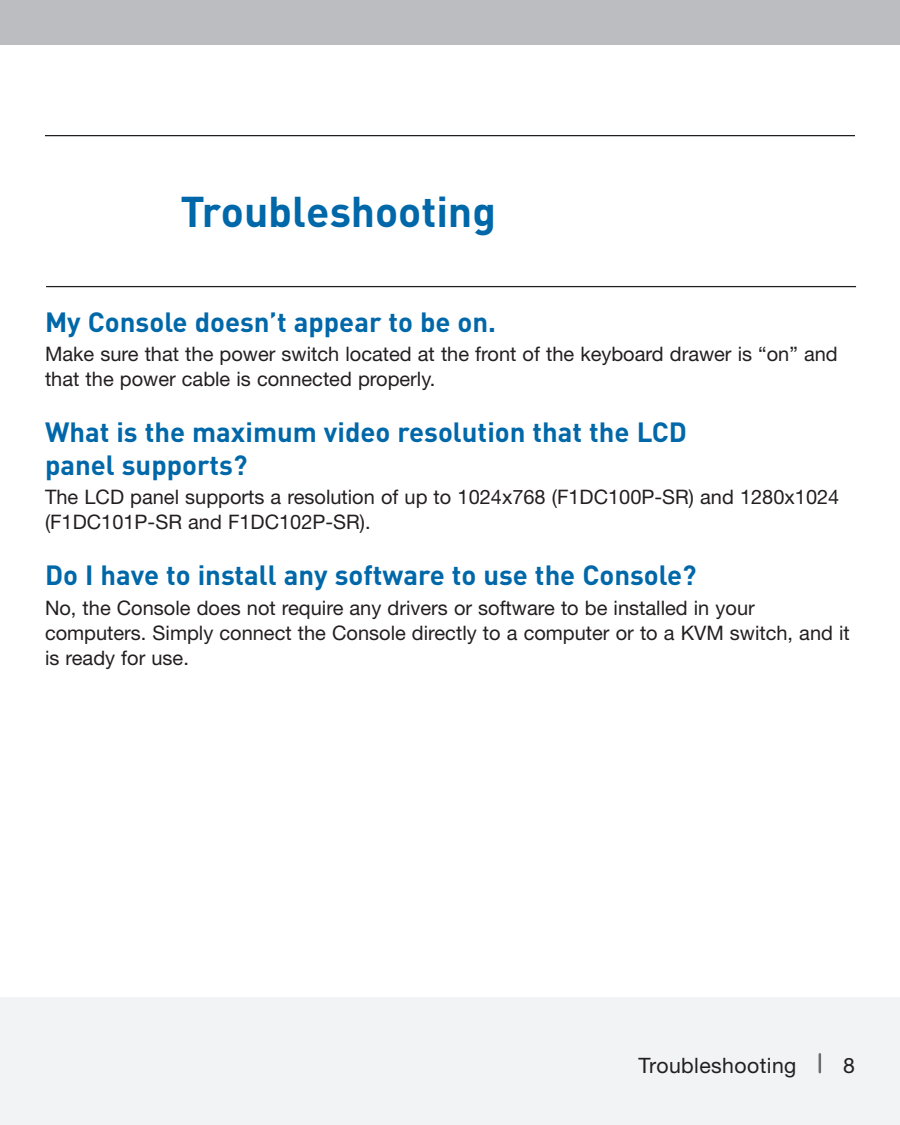
<style>
.page{position:relative;width:900px;height:1125px;background:#fff}
.page>*{position:absolute;margin:0;border:0;box-sizing:border-box;transform-origin:0 0}
.t1{font:700 42.5px "DINOT";letter-spacing:-.005em;color:#0068a9}
.t2{font:700 27.5px/33.2px "DINOT";color:#0068a9}
.t3{font:21.25px "Helvetica Neue LT Pro";letter-spacing:.02em;color:#231f20}
.t4{font:20px/25px "Helvetica Neue LT Pro";color:#231f20}
</style>
<div class="page">
<div style="left:0;top:0;width:900px;height:45px;background:#bcbdc0"></div>
<div style="left:0;top:998px;width:900px;height:127px;background:#f2f3f4"></div>
<svg style="left:819px;top:1054px;width:2px;height:18px"></svg>
<hr style="left:46px;top:286px;width:810px;height:1px;background:#231f20">
<hr style="left:45px;top:135px;width:810px;height:1px;background:#231f20">
<h1 class="t1" style="left:180px;top:183px;width:317px">Troubleshooting</h1>
<h2 class="t2" style="left:45px;top:304px;width:453px">My Console doesn’t appear to be on.</h2>
<p class="t4" style="left:45px;top:341px;width:794px">Make sure that the power switch located at the front of the keyboard drawer is “on” and that the power cable is connected properly.</p>
<h2 class="t2" style="left:45px;top:414px;width:643px">What is the maximum video resolution that the LCD panel supports?</h2>
<p class="t4" style="left:45px;top:484px;width:796px">The LCD panel supports a resolution of up to 1024x768 (F1DC100P-SR) and 1280x1024 (F1DC101P-SR and F1DC102P-SR).</p>
<h2 class="t2" style="left:45px;top:557px;width:653px">Do I have to install any software to use the Console?</h2>
<p class="t4" style="left:45px;top:595px;width:806px">No, the Console does not require any drivers or software to be installed in your computers. Simply connect the Console directly to a computer or to a KVM switch, and it is ready for use.</p>
<p class="t3" style="left:639px;top:1053px;width:159px">Troubleshooting</p>
<p class="t3" style="left:843px;top:1053px;width:13px">8</p>
</div>
